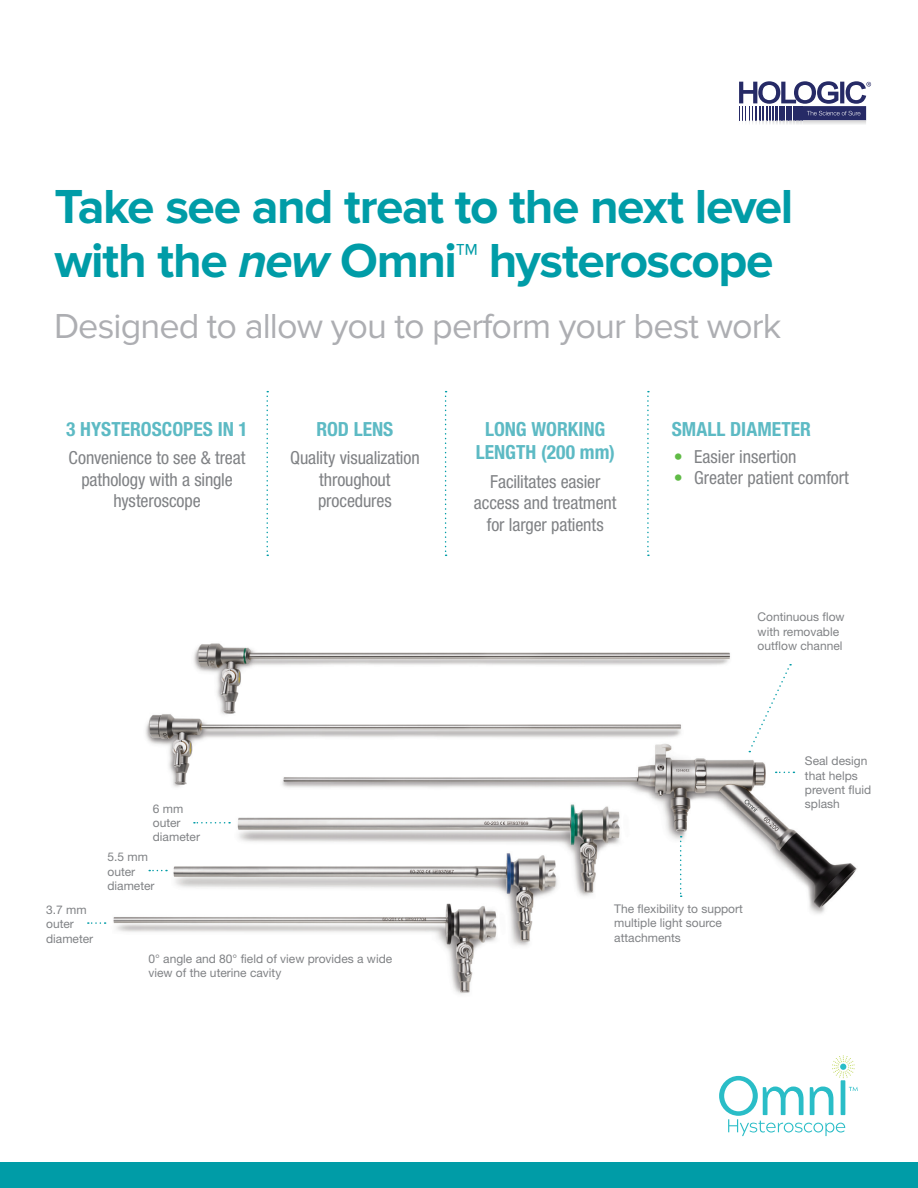
<style>
.page{position:relative;width:918px;height:1188px;background:#fff}
.page>*{position:absolute;margin:0;border:0;box-sizing:border-box;transform-origin:0 0}
.t1{font:700 49.5px/54px "Proxima Nova";letter-spacing:-.03em;color:#009ca7}
.t2{font:36px "Proxima Nova";letter-spacing:-.025em;color:#adaeb2}
.t3{font:700 condensed 19.5px/23.4px "Helvetica Neue LT Std";color:#5dbac4;text-align:center}
.t4{font:condensed 18px/21.6px "Helvetica Neue LT Std";letter-spacing:-.005em;color:#808285;text-align:center}
.t5{font:12px/14.4px "Helvetica Neue LT Std";color:#808285}
.s1{font-style:italic}
.s2{color:#60bb46}
</style>
<div class="page">
<img style="left:106px;top:643px;width:751px;height:351px">
<div style="left:0;top:1163px;width:918px;height:25px;background:#009ca7"></div>
<svg style="left:719px;top:1055px;width:139px;height:81px"></svg>
<svg style="left:776px;top:772px;width:18px;height:1px"></svg>
<svg style="left:149px;top:870px;width:18px;height:1px"></svg>
<svg style="left:88px;top:922px;width:18px;height:2px"></svg>
<svg style="left:194px;top:822px;width:36px;height:2px"></svg>
<svg style="left:748px;top:664px;width:43px;height:88px"></svg>
<svg style="left:739px;top:81px;width:132px;height:43px"></svg>
<svg style="left:266px;top:391px;width:2px;height:165px"></svg>
<svg style="left:445px;top:391px;width:2px;height:165px"></svg>
<svg style="left:647px;top:391px;width:2px;height:165px"></svg>
<svg style="left:680px;top:836px;width:2px;height:61px"></svg>
<h1 class="t1" style="left:54px;top:181px;width:740px">Take see and treat to the next level with the <span class="s1">new</span> Omni™ hysteroscope</h1>
<h2 class="t2" style="left:54px;top:305px;width:729px">Designed to allow you to perform your best work</h2>
<h3 class="t3" style="left:66px;top:417px;width:183px">3 HYSTEROSCOPES IN 1</h3>
<h3 class="t4" style="left:69px;top:447px;width:178px">Convenience to see &amp; treat pathology with a single hysteroscope</h3>
<h3 class="t3" style="left:316px;top:417px;width:79px">ROD LENS</h3>
<h3 class="t4" style="left:290px;top:447px;width:131px">Quality visualization throughout procedures</h3>
<p class="t5" style="left:46px;top:902px;width:49px">3.7 mm outer diameter</p>
<p class="t5" style="left:153px;top:801px;width:49px">6 mm outer diameter</p>
<p class="t5" style="left:108px;top:850px;width:49px">5.5 mm outer diameter</p>
<p class="t5" style="left:148px;top:951px;width:245px">0° angle and 80° field of view provides a wide view of the uterine cavity</p>
<h3 class="t3" style="left:476px;top:417px;width:141px">LONG WORKING<br>LENGTH (200 mm)</h3>
<h3 class="t4" style="left:474px;top:470px;width:144px">Facilitates easier access and treatment for larger patients</h3>
<h3 class="t3" style="left:672px;top:417px;width:141px">SMALL DIAMETER</h3>
<h3 class="t4" style="left:674px;top:445px;width:124px"><span class="s2">•</span> Easier insertion</h3>
<h3 class="t4" style="left:674px;top:467px;width:177px"><span class="s2">•</span> Greater patient comfort</h3>
<p class="t5" style="left:758px;top:610px;width:89px">Continuous flow with removable outflow channel</p>
<p class="t5" style="left:805px;top:754px;width:68px">Seal design that helps prevent fluid splash</p>
<p class="t5" style="left:614px;top:901px;width:130px">The flexibility to support multiple light source attachments</p>
</div>
